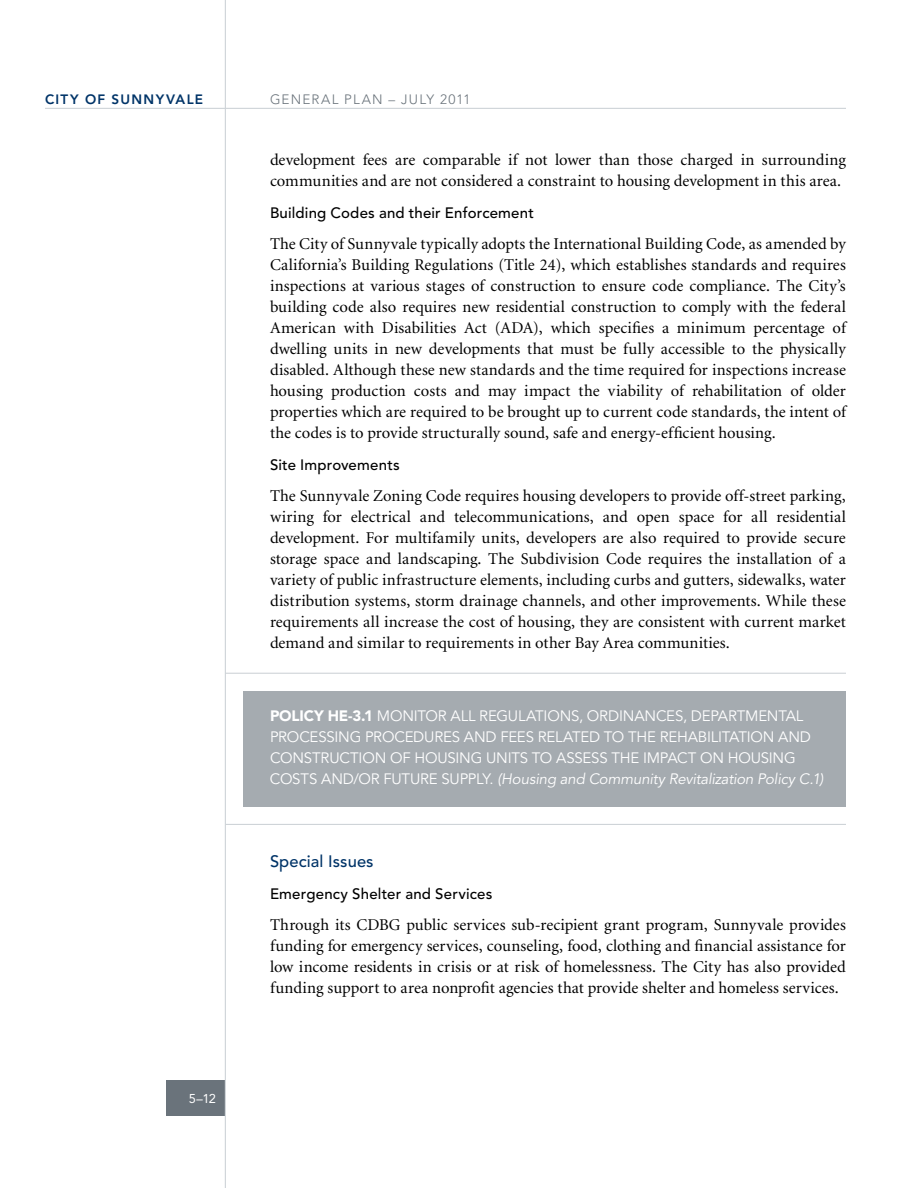
<style>
.page{position:relative;width:918px;height:1188px;background:#fff}
.page>*{position:absolute;margin:0;border:0;box-sizing:border-box;transform-origin:0 0}
.t1{font:16.5px/21px "Minion";color:#000;text-align:justify}
.t2{font:500 16.5px "Avenir";letter-spacing:.01em;color:#003468}
.t3{font:15px/21px "Avenir";letter-spacing:-.01em;color:#fff}
.t4{font:500 15px "Avenir";letter-spacing:.01em;color:#000}
.t5{font:italic 15px "Avenir";letter-spacing:-.01em;color:#fff}
.t6{font:300 13.5px "Avenir";letter-spacing:.09em;color:#6a737b}
.t7{font:800 13.5px "Avenir";letter-spacing:.095em;color:#003468}
.t8{font:12.75px "Avenir";color:#fff}
.s1{font-weight:900}
.s2{font-style:normal}
</style>
<div class="page">
<div style="left:243px;top:691px;width:603px;height:115px;background:#a5abb0"></div>
<hr style="left:225px;top:673px;width:621px;height:1px;background:#cfd4d8">
<hr style="left:225px;top:824px;width:621px;height:1px;background:#cfd4d8">
<hr style="left:45px;top:108px;width:801px;height:1px;background:#cfd4d8">
<div style="left:166px;top:1080px;width:59px;height:36px;background:#6a737b"></div>
<hr style="left:225px;top:0;width:1px;height:1188px;background:#cfd4d8">
<p class="t7" style="left:45px;top:91px;width:160px">CITY OF SUNNYVALE</p>
<p class="t6" style="left:270px;top:91px;width:202px">GENERAL PLAN – JULY 2011</p>
<p class="t1" style="left:270px;top:150px;width:577px">development fees are comparable if not lower than those charged in surrounding communities and are not considered a constraint to housing development in this area.</p>
<p class="t4" style="left:270px;top:204px;width:265px">Building Codes and their Enforcement</p>
<p class="t1" style="left:270px;top:234px;width:578px">The City of Sunnyvale typically adopts the International Building Code, as amended by California’s Building Regulations (Title 24), which establishes standards and requires inspections at various stages of construction to ensure code compliance. The City’s building code also requires new residential construction to comply with the federal American with Disabilities Act (ADA), which specifies a minimum percentage of dwelling units in new developments that must be fully accessible to the physically disabled. Although these new standards and the time required for inspections increase housing production costs and may impact the viability of rehabilitation of older properties which are required to be brought up to current code standards, the intent of the codes is to provide structurally sound, safe and energy-efficient housing.</p>
<p class="t4" style="left:270px;top:456px;width:131px">Site Improvements</p>
<p class="t1" style="left:270px;top:486px;width:577px">The Sunnyvale Zoning Code requires housing developers to provide off-street parking, wiring for electrical and telecommunications, and open space for all residential development. For multifamily units, developers are also required to provide secure storage space and landscaping. The Subdivision Code requires the installation of a variety of public infrastructure elements, including curbs and gutters, sidewalks, water distribution systems, storm drainage channels, and other improvements. While these requirements all increase the cost of housing, they are consistent with current market demand and similar to requirements in other Bay Area communities.</p>
<p class="t3" style="left:270px;top:705px;width:451px"><span class="s1">Policy HE-3.1</span> MONITOR ALL REGULATIONS, ORDINANCES, DEPARTM</p>
<p class="t3" style="left:270px;top:705px;width:543px;text-indent:488px">ENTAL<br>PROCESSING PROCEDURES AND FEES RELATED TO THE REHABILITATION AND<br>CONSTRUCTION OF HOUSING UNITS TO ASSESS THE IMPACT</p>
<p class="t3" style="left:700px;top:747px;width:97px">ON HOUSING</p>
<p class="t3" style="left:270px;top:768px;width:32px">COSTS</p>
<p class="t5" style="left:321px;top:770px;width:504px"><span class="s2">A ND/OR F UT UR E SUPP LY.</span> (Housing and Community Revitalization Policy C.1)</p>
<p class="t8" style="left:189px;top:1091px;width:29px">5–12</p>
<p class="t2" style="left:270px;top:852px;width:105px">Special Issues</p>
<p class="t4" style="left:270px;top:885px;width:224px">Emergency Shelter and Services</p>
<p class="t1" style="left:270px;top:915px;width:578px">Through its CDBG public services sub-recipient grant program, Sunnyvale provides funding for emergency services, counseling, food, clothing and financial assistance for low income residents in crisis or at risk of homelessness. The City has also provided funding support to area nonprofit agencies that provide shelter and homeless services.</p>
</div>
